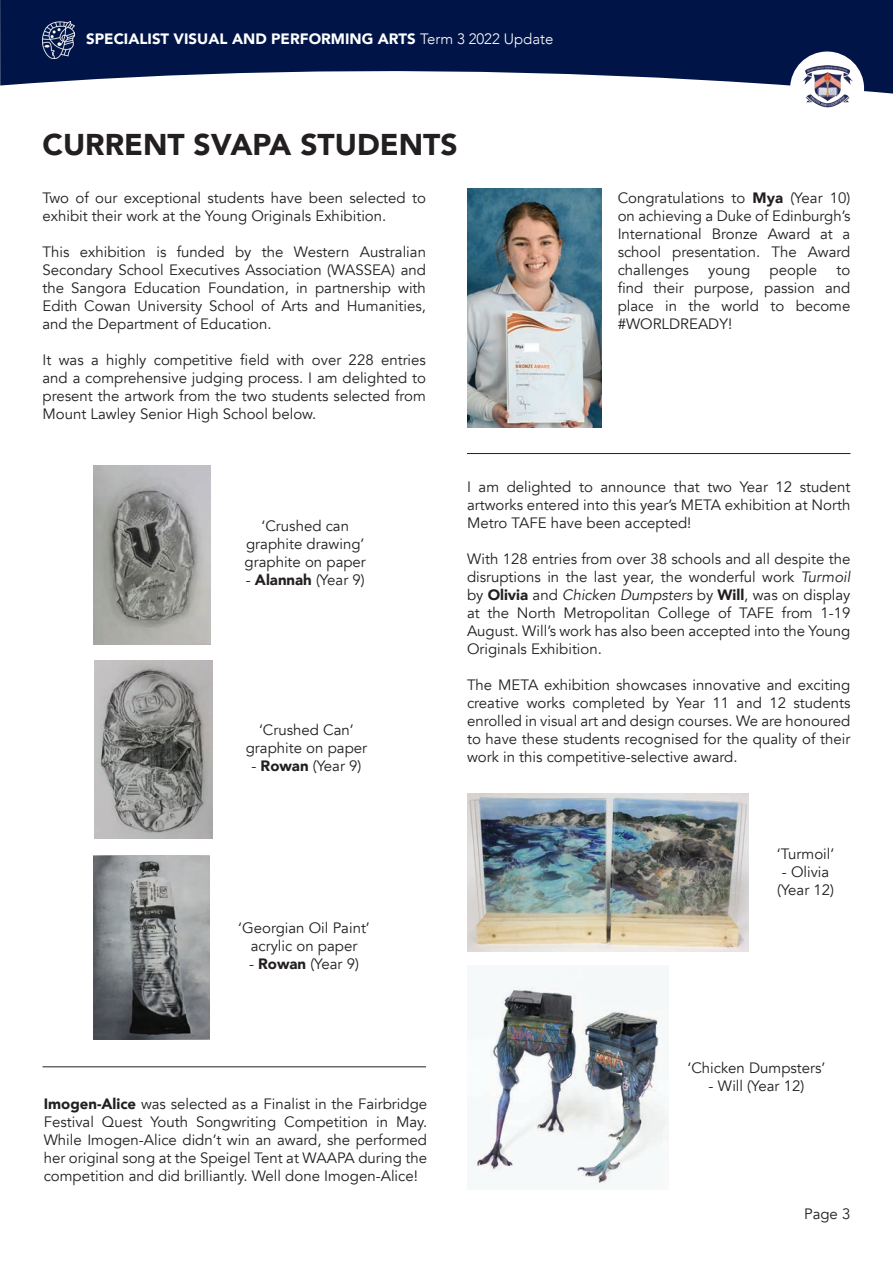
<style>
.page{position:relative;width:893px;height:1263px;background:#fff}
.page>*{position:absolute;margin:0;border:0;box-sizing:border-box;transform-origin:0 0}
.t1{font:900 30px "Avenir";color:#231f20}
.t2{font:15px/18px "Avenir";color:#231f20;text-align:justify}
.t3{font:900 15px "Avenir";color:#fff}
.s1{font-weight:300}
.s2{font-weight:900}
.s3{font-style:italic}
</style>
<div class="page">
<svg style="left:0;top:0;width:893px;height:94px;fill:#001447"></svg>
<img style="left:43px;top:22px;width:31px;height:36px">
<div style="left:790px;top:52px;width:74px;height:73px;background:#fff;border-radius:50%"></div>
<img style="left:803px;top:65px;width:49px;height:43px">
<img style="left:95px;top:661px;width:117px;height:178px">
<img style="left:93px;top:466px;width:118px;height:178px">
<img style="left:467px;top:188px;width:134px;height:239px">
<img style="left:472px;top:987px;width:197px;height:197px">
<img style="left:93px;top:855px;width:117px;height:184px">
<img style="left:467px;top:793px;width:281px;height:159px">
<hr style="left:43px;top:1066px;width:383px;height:1px;background:#231f20">
<hr style="left:467px;top:453px;width:383px;height:1px;background:#231f20">
<p class="t3" style="left:86px;top:26px;width:469px">SPECIALIST VISUAL AND PERFORMING ARTS <span class="s1">Term 3 2022 Update</span></p>
<h1 class="t1" style="left:43px;top:119px;width:417px">CURRENT SVAPA STUDENTS</h1>
<p class="t2" style="left:43px;top:189px;width:385px">Two of our exceptional students have been selected to exhibit their work at the Young Originals Exhibition.</p>
<p class="t2" style="left:43px;top:243px;width:385px">This exhibition is funded by the Western Australian Secondary School Executives Association (WASSEA) and the Sangora Education Foundation, in partnership with Edith Cowan University School of Arts and Humanities, and the Department of Education.</p>
<p class="t2" style="left:43px;top:351px;width:385px">It was a highly competitive field with over 228 entries and a comprehensive judging process. I am delighted to present the artwork from the two students selected from Mount Lawley Senior High School below.</p>
<p class="t2" style="left:618px;top:189px;width:234px">Congratulations to <span class="s2">Mya</span> (Year 10) on achieving a Duke of Edinburgh’s International Bronze Award at a school presentation. The Award challenges</p>
<p class="t2" style="left:708px;top:261px;width:43px">young</p>
<p class="t2" style="left:770px;top:261px;width:49px">people</p>
<p class="t2" style="left:618px;top:261px;width:234px;text-indent:219px">to find their purpose, passion and place in the world to become #WORLDREADY!</p>
<p class="t2" style="left:245px;top:517px;width:123px;text-align:center">‘Crushed can graphite drawing’ graphite on paper</p>
<p class="t2" style="left:246px;top:571px;width:120px">- <span class="s2">Alannah</span> (Year 9)</p>
<p class="t2" style="left:246px;top:721px;width:123px;text-align:center">‘Crushed Can’ graphite on paper</p>
<p class="t2" style="left:251px;top:757px;width:112px">- <span class="s2">Rowan</span> (Year 9)</p>
<p class="t2" style="left:467px;top:478px;width:385px">I am delighted to announce that two Year 12 student artworks entered into this year’s META exhibition at North Metro TAFE have been accepted!</p>
<p class="t2" style="left:467px;top:550px;width:385px">With 128 entries from over 38 schools and all despite the disruptions in the last year, the wonderful work <span class="s3">Turmoil </span>by <span class="s2">Olivia</span> and <span class="s3">Chicken Dumpsters</span> by <span class="s2">Will</span>, was on display at the North Metropolitan College of TAFE from 1-19<br>August. Will’s work has also been accepted into the Young Originals Exhibition.</p>
<p class="t2" style="left:467px;top:676px;width:385px">The META exhibition showcases innovative and exciting creative works completed by Year 11 and 12 students enrolled in visual art and design courses. We are honoured to have these students recognised for the quality of their work in this competitive-selective award.</p>
<p class="t2" style="left:238px;top:919px;width:133px;text-align:center">‘Georgian Oil Paint’ acrylic on paper</p>
<p class="t2" style="left:249px;top:955px;width:112px">- <span class="s2">Rowan</span> (Year 9)</p>
<p class="t2" style="left:777px;top:845px;width:59px">‘Turmoil’</p>
<p class="t2" style="left:777px;top:863px;width:58px;text-align:center">- Olivia (Year 12)</p>
<p class="t2" style="left:44px;top:1095px;width:385px"><span class="s2">Imogen-Alice</span> was selected as a Finalist in the Fairbridge Festival Quest Youth Songwriting Competition in May.<br>While Imogen-Alice didn’t win an award, she performed her original song at the Speigel Tent at WAAPA during the competition and did brilliantly. Well done Imogen-Alice!</p>
<p class="t2" style="left:687px;top:1059px;width:140px">‘Chicken Dumpsters’</p>
<p class="t2" style="left:709px;top:1077px;width:97px">- Will (Year 12)</p>
<p class="t2" style="left:804px;top:1205px;width:48px">Page 3</p>
</div>
